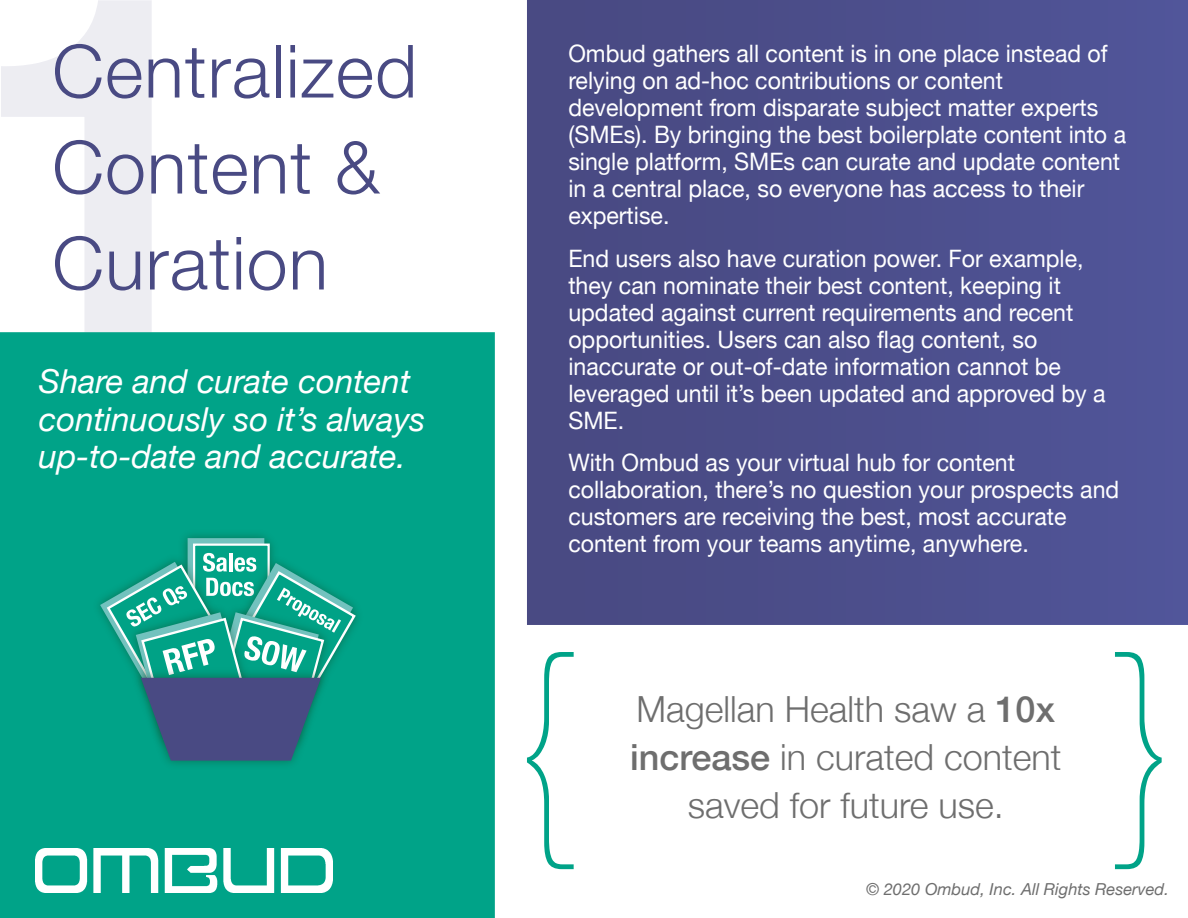
<style>
.page{position:relative;width:1188px;height:918px;background:#fff}
.page>*{position:absolute;margin:0;border:0;box-sizing:border-box;transform-origin:0 0}
.t1{font:300 73.5px/96px "Helvetica Neue";letter-spacing:.015em;color:#494a83}
.t2{font:300 36px/48px "Helvetica Neue";color:#6e6e6e;text-align:center}
.t3{font:italic 33px/37.5px "Helvetica Neue";color:#fff}
.t4{font:24px/27px "Helvetica Neue";color:#fff;scale:.96 1}
.t5{font:italic 16.5px "Helvetica Neue";color:#6e6e6e}
.s1{font-weight:500}
</style>
<div class="page">
<div style="left:0;top:332px;width:495px;height:586px;background:#00a388"></div>
<div style="left:527px;top:0;width:661px;height:625px;background:linear-gradient(to right,#484880,#505598)"></div>
<img style="left:36px;top:849px;width:296px;height:44px">
<svg style="left:1px;top:0;width:151px;height:332px;fill:#ededf2"></svg>
<img style="left:184px;top:535px;width:89px;height:15px">
<div style="left:188px;top:538px;width:76px;height:108px;background:linear-gradient(to right,#72c2be,#72c2be);border:2px solid #72c2be"></div>
<div style="left:193px;top:544px;width:77px;height:107px;background:#00a286;border:2px solid #fff"></div>
<svg style="left:99px;top:553px;width:258px;height:208px"></svg>
<svg style="left:527px;top:652px;width:47px;height:217px"></svg>
<svg style="left:1115px;top:652px;width:47px;height:217px"></svg>
<h1 class="t1" style="left:52px;top:18px;width:367px">Centralized<br>Content &amp;<br>Curation</h1>
<h3 class="t3" style="left:39px;top:365px;width:388px">Share and curate content continuously so it’s always up-to-date and accurate.</h3>
<p class="t4" style="left:568px;top:42px;width:582px">Ombud gathers all content is in one place instead of relying on ad-hoc contributions or content development from disparate subject matter experts (SMEs). By bringing the best boilerplate content into a single platform, SMEs can curate and update content in a central place, so everyone has access to their expertise.</p>
<p class="t4" style="left:568px;top:246px;width:561px">End users also have curation power. For example, they can nominate their best content, keeping it updated against current requirements and recent opportunities. Users can also flag content, so inaccurate or out-of-date information cannot be leveraged until it’s been updated and approved by a SME.</p>
<p class="t4" style="left:568px;top:451px;width:575px">With Ombud as your virtual hub for content collaboration, there’s no question your prospects and customers are receiving the best, most accurate content from your teams anytime, anywhere.</p>
<h2 class="t2" style="left:630px;top:683px;width:433px">Magellan Health saw a <span class="s1">10x increase</span> in curated content saved for future use.</h2>
<p class="t5" style="left:866px;top:877px;width:304px">© 2020 Ombud, Inc. All Rights Reserved.</p>
</div>
